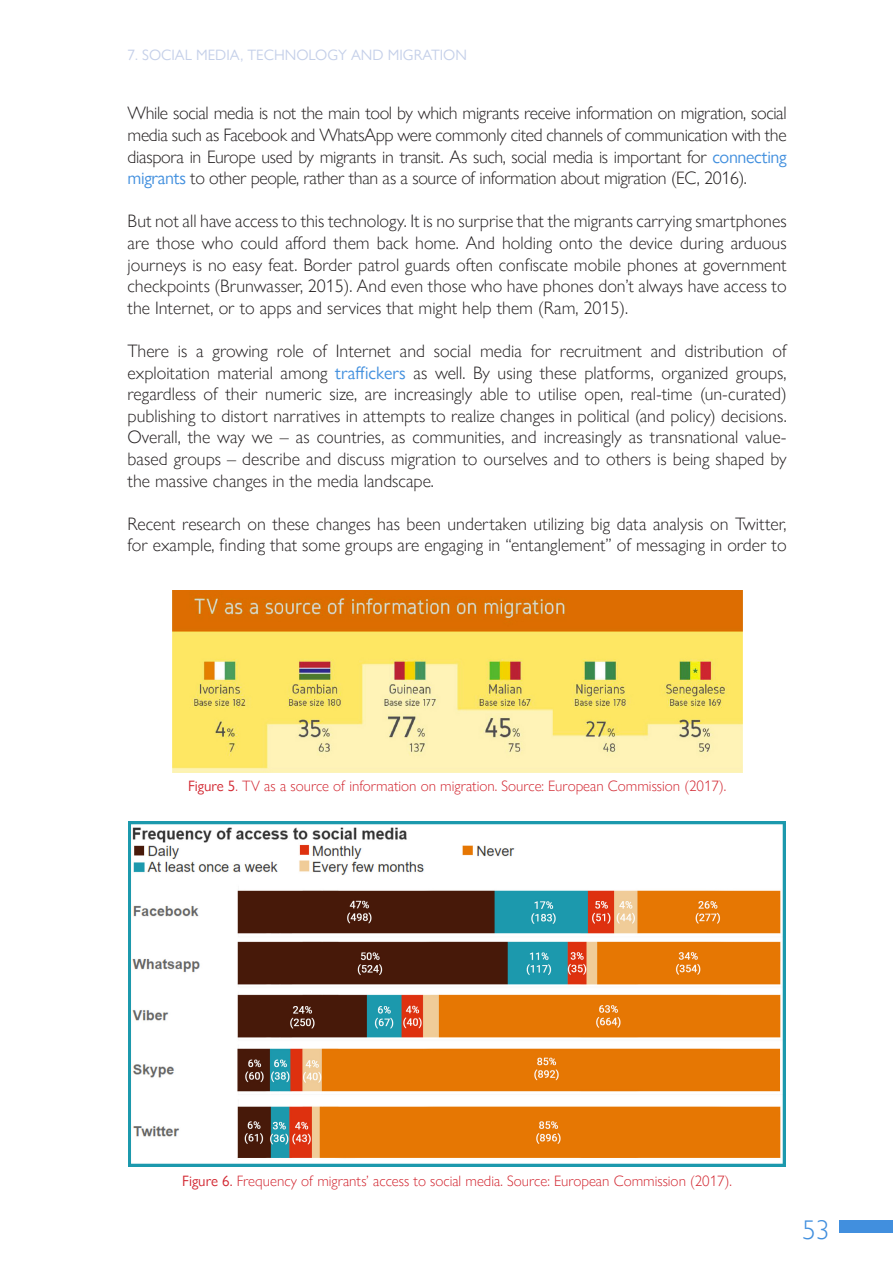
<style>
.page{position:relative;width:893px;height:1263px;background:#fff}
.page>*{position:absolute;margin:0;border:0;box-sizing:border-box;transform-origin:0 0}
.t1{font:300 27px "Gill Sans Nova";color:#418fde}
.Text{font:300 18px/21.6px "Gill Sans Nova";color:#231f20;text-align:justify}
.t2{font:300 15px "Gill Sans Nova";color:#d22630}
.t3{font:15px "Gill Sans Nova";color:#c5d0e9}
.s1{font-weight:400;color:#418fde}
.s2{font-weight:400}
</style>
<div class="page">
<div style="left:840px;top:1220px;width:53px;height:13px;background:#418fde"></div>
<img style="left:129px;top:822px;width:657px;height:344px">
<img style="left:172px;top:590px;width:570px;height:183px">
<p class="t3" style="left:128px;top:46px;width:43px">7. Social</p>
<p class="t3" style="left:196px;top:46px;width:79px">Media, Techn</p>
<p class="t3" style="left:296px;top:46px;width:67px">ology and</p>
<p class="t3" style="left:388px;top:46px;width:21px">Migra</p>
<p class="t3" style="left:431px;top:46px;width:33px">tion</p>
<p class="Text" style="left:128px;top:102px;width:661px">While social media is not the main tool by which migrants receive information on migration, social media such as Facebook and WhatsApp were commonly cited channels of communication with the diaspora in Europe used by migrants in transit. As such, social media is important for <span class="s1">connecting migrants</span> to other people, rather than as a source of information about migration (EC, 2016).</p>
<p class="Text" style="left:128px;top:210px;width:661px">But not all have access to this technology. It is no surprise that the migrants carrying smartphones are those who could afford them back home. And holding onto the device during arduous journeys is no easy feat. Border patrol guards often confiscate mobile phones at government checkpoints (Brunwasser, 2015). And even those who have phones don’t always have access to the Internet, or to apps and services that might help them (Ram, 2015).</p>
<p class="Text" style="left:128px;top:340px;width:661px">There is a growing role of Internet and social media for recruitment and distribution of exploitation material among <span class="s1">traffickers</span> as well. By using these platforms, organized groups, regardless of their numeric size, are increasingly able to utilise open, real-time (un-curated) publishing to distort narratives in attempts to realize changes in political (and policy) decisions.<br>Overall, the way we – as countries, as communities, and increasingly as transnational value&shy;based groups – describe and discuss migration to ourselves and to others is being shaped by the massive changes in the media landscape.</p>
<p class="Text" style="left:128px;top:513px;width:661px">Recent research on these changes has been undertaken utilizing big data analysis on Twitter, for example, finding that some groups are engaging in “entanglement” of messaging in order to</p>
<p class="t2" style="left:188px;top:777px;width:540px"><span class="s2">Figure 5</span>. TV as a source of information on migration. Source: European Commission (2017).</p>
<p class="t2" style="left:182px;top:1171px;width:551px"><span class="s2">Figure 6.</span> Frequency of migrants’ access to social media. Source: European Commission (2017).</p>
<h1 class="t1" style="left:802px;top:1213px;width:28px">53</h1>
</div>
